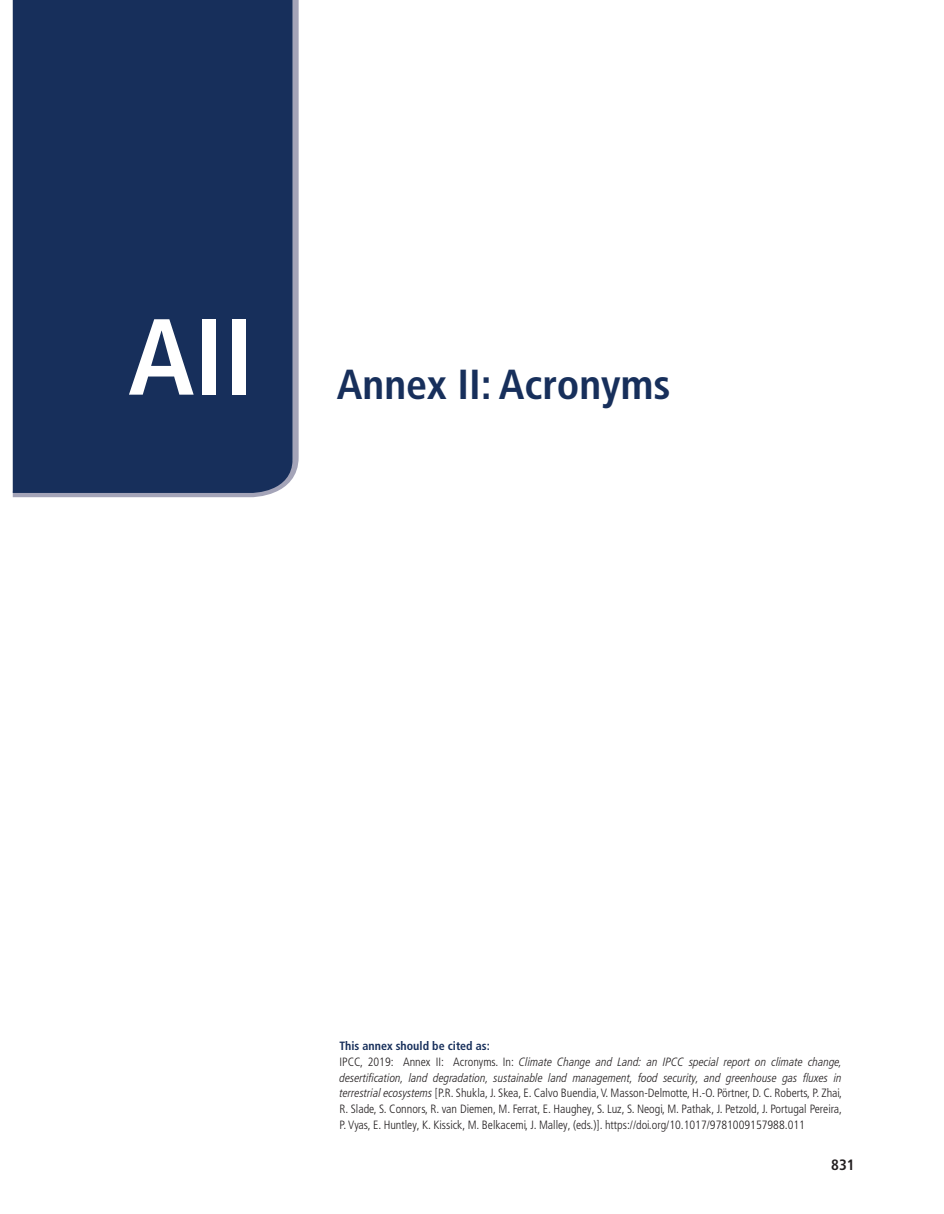
<style>
.page{position:relative;width:944px;height:1214px;background:#fff}
.page>*{position:absolute;margin:0;border:0;box-sizing:border-box;transform-origin:0 0}
.t1{font:700 condensed 108px "Frutiger LT Pro";color:#fff}
.t2{font:700 condensed 42px "Frutiger LT Pro";color:#172f5b}
.t3{font:700 condensed 15px "Frutiger LT Pro";color:#231f20}
.t4{font:300 condensed 12px/15.8px "Frutiger LT Pro";color:#231f20}
.s1{font-weight:700;color:#172f5b}
.s2{font-style:italic}
</style>
<div class="page">
<svg style="left:12px;top:0;width:287px;height:498px;background:#acaec0"></svg>
<div style="left:13px;top:0;width:279px;height:493px;background:#172f5b"></div>
<h1 class="t1" style="left:128px;top:293px;width:128px">AII</h1>
<h2 class="t2" style="left:337px;top:360px;width:335px">Annex II: Acronyms</h2>
<p class="t4" style="left:339px;top:1038px;width:504px"><span class="s1">This annex should be cited as:<br></span>IPCC, 2019: Annex II: Acronyms. In: <span class="s2">Climate Change and Land: an IPCC special report on climate change, desertification, land degradation, sustainable land management, food security, and greenhouse gas fluxes in terrestrial ecosystems</span> [P.R. Shukla, J. Skea, E. Calvo Buendia, V. Masson-Delmotte, H.-O. Pörtner, D. C. Roberts, P. Zhai, R. Slade, S. Connors, R. van Diemen, M. Ferrat, E. Haughey, S. Luz, S. Neogi, M. Pathak, J. Petzold, J. Portugal Pereira, P. Vyas, E. Huntley, K. Kissick, M. Belkacemi, J. Malley, (eds.)]. https://doi.org/10.1017/9781009157988.011</p>
<p class="t3" style="left:831px;top:1156px;width:25px">831</p>
</div>
